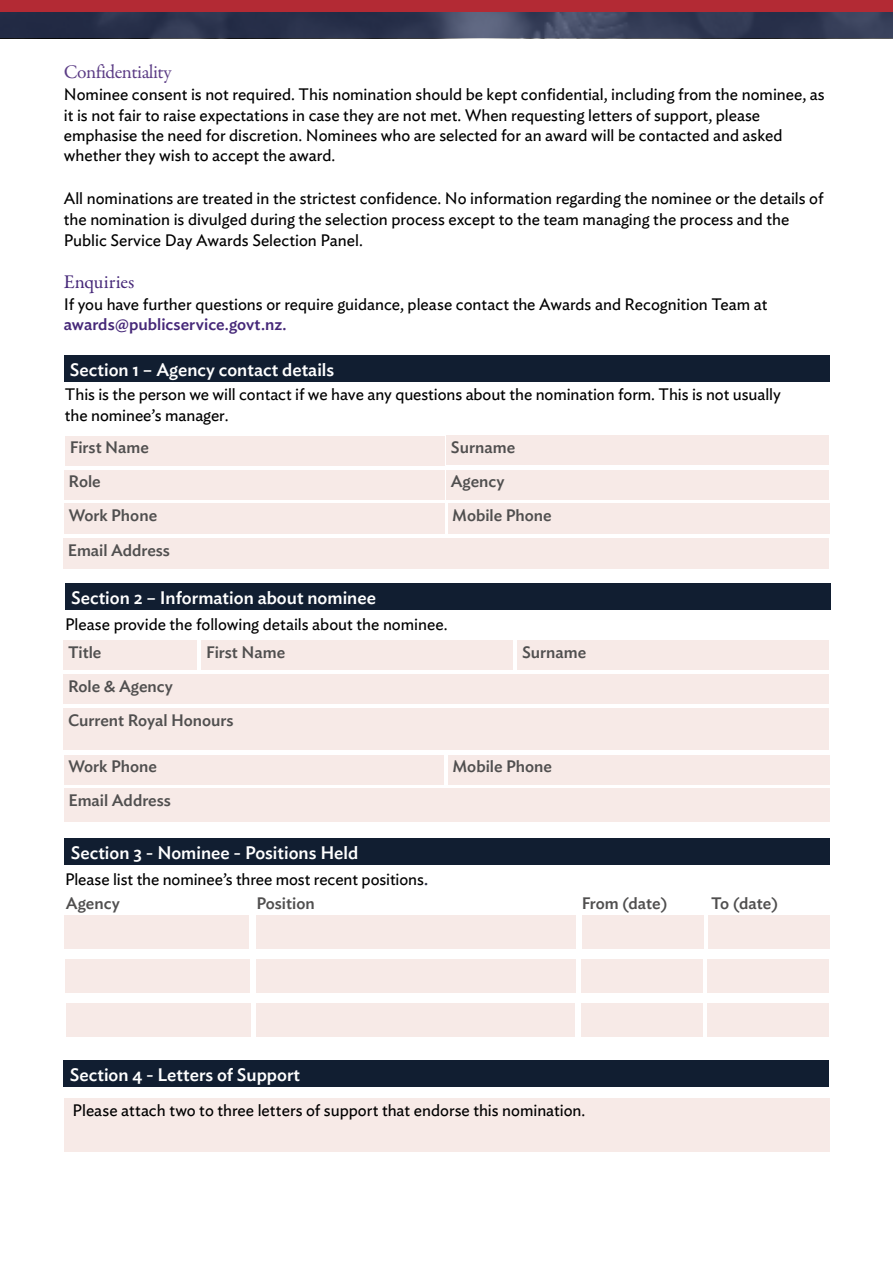
<style>
.page{position:relative;width:893px;height:1263px;background:#fff}
.page>*{position:absolute;margin:0;border:0;box-sizing:border-box;transform-origin:0 0}
.body{font:19.5px "Garamond Premr Pro";letter-spacing:-.025em;color:#5c3d86}
.body-2{font:19.5px "Garamond Premr Pro";color:#452778}
.body-3{font:500 18px "Ideal Sans";color:#fff}
.body-4{font:16.5px/20.4px "Ideal Sans";color:#000}
.Questions_indented{font:500 16.5px "Ideal Sans";color:#504f4f}
.Questions_indented-2{font:16.5px "Ideal Sans";color:#000}
.s1{font-weight:500;color:#452778}
.s2{font-weight:500;color:#283044}
</style>
<div class="page">
<svg style="left:0;top:11px;width:893px;height:27px;background:#373953"></svg>
<div style="left:0;top:0;width:893px;height:11px;background:#b32a34"></div>
<div style="left:64px;top:470px;width:381px;height:30px;background:#f7eae7"></div>
<div style="left:64px;top:504px;width:381px;height:30px;background:#f7eae7"></div>
<div style="left:448px;top:504px;width:381px;height:30px;background:#f7eae7"></div>
<div style="left:66px;top:436px;width:379px;height:30px;background:#f7eae7"></div>
<div style="left:64px;top:538px;width:765px;height:30px;background:#f7eae7"></div>
<div style="left:447px;top:436px;width:382px;height:29px;background:#f7eae7"></div>
<div style="left:64px;top:355px;width:766px;height:27px;background:#111e31"></div>
<div style="left:446px;top:470px;width:383px;height:30px;background:#f7eae7"></div>
<div style="left:64px;top:640px;width:133px;height:30px;background:#f7eae7"></div>
<div style="left:64px;top:674px;width:765px;height:30px;background:#f7eae7"></div>
<div style="left:64px;top:709px;width:765px;height:41px;background:#f7eae7"></div>
<div style="left:202px;top:640px;width:311px;height:30px;background:#f7eae7"></div>
<div style="left:518px;top:640px;width:311px;height:30px;background:#f7eae7"></div>
<div style="left:65px;top:584px;width:766px;height:26px;background:#111e31"></div>
<div style="left:64px;top:755px;width:379px;height:29px;background:#f7eae7"></div>
<div style="left:448px;top:755px;width:381px;height:29px;background:#f7eae7"></div>
<div style="left:64px;top:789px;width:765px;height:33px;background:#f7eae7"></div>
<div style="left:65px;top:838px;width:765px;height:27px;background:#111e31"></div>
<div style="left:65px;top:915px;width:184px;height:33px;background:#f7eae7"></div>
<div style="left:256px;top:915px;width:320px;height:33px;background:#f7eae7"></div>
<div style="left:708px;top:915px;width:122px;height:33px;background:#f7eae7"></div>
<div style="left:65px;top:959px;width:184px;height:33px;background:#f7eae7"></div>
<div style="left:256px;top:959px;width:319px;height:33px;background:#f7eae7"></div>
<div style="left:66px;top:1003px;width:184px;height:34px;background:#f7eae7"></div>
<div style="left:256px;top:1003px;width:318px;height:34px;background:#f7eae7"></div>
<div style="left:64px;top:1060px;width:765px;height:26px;background:#111e31"></div>
<div style="left:64px;top:1098px;width:765px;height:54px;background:#f7eae7"></div>
<div style="left:583px;top:915px;width:121px;height:33px;background:#f7eae7"></div>
<div style="left:708px;top:959px;width:121px;height:33px;background:#f7eae7"></div>
<div style="left:582px;top:959px;width:121px;height:33px;background:#f7eae7"></div>
<div style="left:708px;top:1003px;width:121px;height:34px;background:#f7eae7"></div>
<div style="left:582px;top:1003px;width:121px;height:34px;background:#f7eae7"></div>
<p class="body" style="left:64px;top:60px;width:109px">Confidentiality</p>
<p class="body-4" style="left:64px;top:83px;width:762px">Nominee consent is not required. This nomination should be kept confidential, including from the nominee, as it is not fair to raise expectations in case they are not met. When requesting letters of support, please emphasise the need for discretion. Nominees who are selected for an award will be contacted and asked whether they wish to accept the award.</p>
<p class="body-4" style="left:64px;top:186px;width:761px;line-height:21px">All nominations are treated in the strictest confidence. No information regarding the nominee or the details of the nomination is divulged during the selection process except to the team managing the process and the<br>Public Service Day Awards Selection Panel.</p>
<p class="body-2" style="left:64px;top:270px;width:72px">Enquiries</p>
<p class="body-4" style="left:64px;top:293px;width:705px;line-height:19.6px">If you have further questions or require guidance, please contact the Awards and Recognition Team at <span class="s1">awards@publicservice.govt.nz.</span></p>
<p class="body-3" style="left:70px;top:356px;width:266px">Section 1 – Agency contact details</p>
<p class="body-4" style="left:65px;top:382px;width:717px;line-height:21.1px">This is the person we will contact if we have any questions about the nomination form. This is not usually the nominee’s manager.</p>
<p class="Questions_indented" style="left:70px;top:435px;width:80px">First Name</p>
<p class="Questions_indented" style="left:451px;top:435px;width:66px">Surname</p>
<p class="Questions_indented" style="left:69px;top:469px;width:34px">Role</p>
<p class="Questions_indented" style="left:69px;top:503px;width:90px">Work Phone</p>
<p class="Questions_indented" style="left:452px;top:503px;width:101px">Mobile Phone</p>
<p class="Questions_indented" style="left:451px;top:469px;width:55px">Agency</p>
<p class="Questions_indented" style="left:68px;top:537px;width:104px">Email Address</p>
<p class="body-3" style="left:71px;top:584px;width:306px">Section 2 – Information about nominee</p>
<p class="body-4" style="left:65px;top:613px;width:384px">Please provide the following details about the nominee.</p>
<p class="Questions_indented" style="left:68px;top:639px;width:35px">Title</p>
<p class="Questions_indented" style="left:68px;top:673px;width:106px">Role &amp; Agency</p>
<p class="Questions_indented" style="left:68px;top:708px;width:167px">Current Royal Honours</p>
<p class="Questions_indented" style="left:206px;top:639px;width:80px">First Name</p>
<p class="Questions_indented" style="left:522px;top:639px;width:66px">Surname</p>
<p class="Questions_indented" style="left:68px;top:754px;width:90px">Work Phone</p>
<p class="Questions_indented" style="left:452px;top:754px;width:101px">Mobile Phone</p>
<p class="Questions_indented" style="left:68px;top:788px;width:104px">Email Address</p>
<p class="body-3" style="left:71px;top:839px;width:289px">Section 3 - Nominee - Positions Held</p>
<p class="Questions_indented" style="left:66px;top:890px;width:55px">Agency</p>
<p class="Questions_indented" style="left:256px;top:890px;width:60px">Position</p>
<p class="Questions_indented" style="left:582px;top:890px;width:87px">From (date)</p>
<p class="Questions_indented" style="left:711px;top:890px;width:68px">To (date)</p>
<p class="body-4" style="left:65px;top:868px;width:364px">Please list the nominee’s three most recent positions<span class="s2">.</span></p>
<p class="body-3" style="left:70px;top:1060px;width:232px">Section 4 - Letters of Support</p>
<p class="Questions_indented-2" style="left:73px;top:1098px;width:514px">Please attach two to three letters of support that endorse this nomination.</p>
</div>
